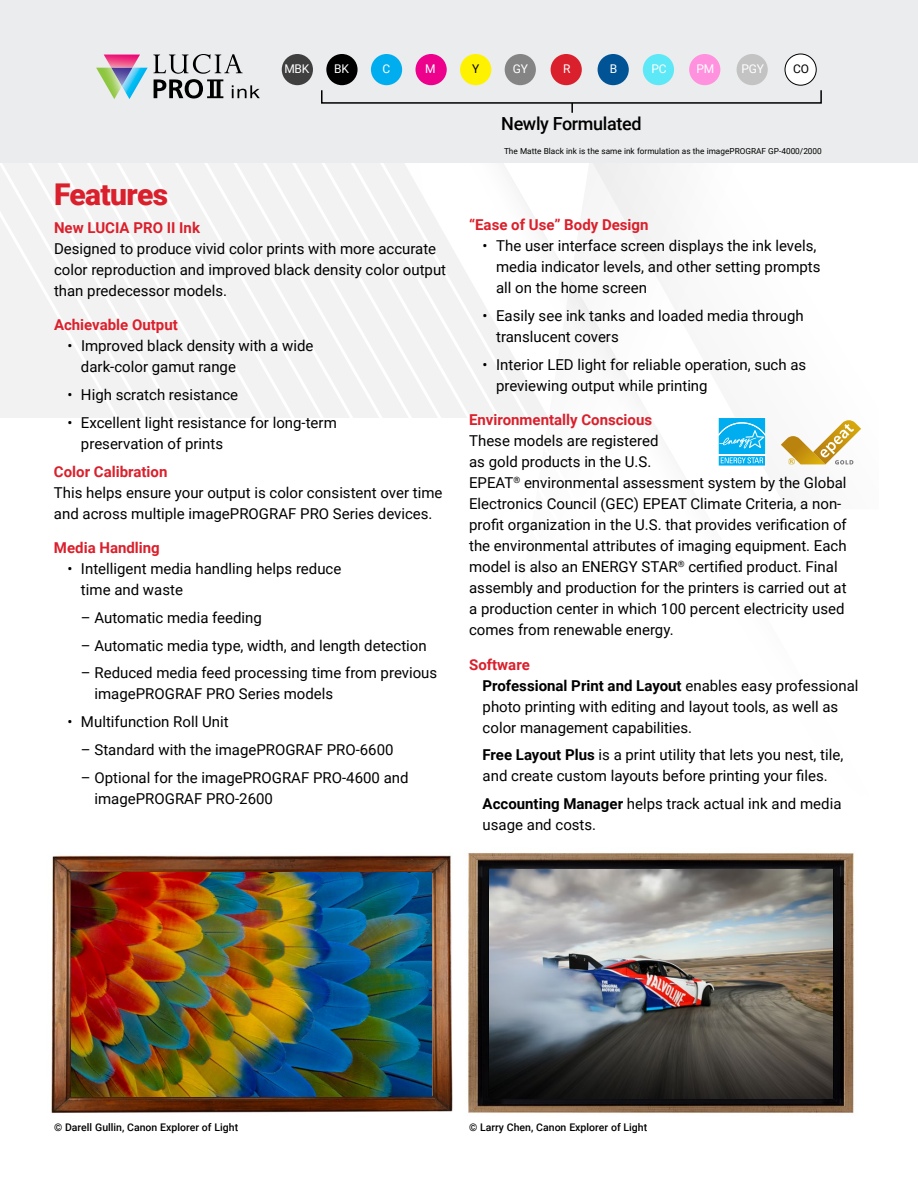
<style>
.page{position:relative;width:918px;height:1188px;background:#fff}
.page>*{position:absolute;margin:0;border:0;box-sizing:border-box;transform-origin:0 0}
.t1{font:900 30px "Roboto";letter-spacing:-.02em;color:#da202c}
.t2{font:500 18px "Roboto";letter-spacing:-.02em;color:#000}
.t3{font:15px/21px "Roboto";color:#000}
.t4{font:700 15px "Roboto";color:#da202c}
.t5{font:12px "Roboto";letter-spacing:-.02em;color:#fff}
.t6{font:12px "Roboto";color:#000}
.t7{font:500 10.5px "Roboto";color:#000}
.t8{font:8.25px "Roboto";color:#000}
.s1{font-weight:700;color:#da202c}
.s2{font-weight:700}
</style>
<div class="page">
<svg style="left:638px;top:163px;width:22px;height:238px"></svg>
<svg style="left:483px;top:164px;width:22px;height:254px"></svg>
<svg style="left:461px;top:265px;width:22px;height:153px;fill:#f2f2f2"></svg>
<svg style="left:439px;top:226px;width:22px;height:192px;fill:#f2f2f2"></svg>
<svg style="left:417px;top:187px;width:22px;height:231px;fill:#f2f2f2"></svg>
<svg style="left:395px;top:163px;width:22px;height:255px;fill:#f2f2f2"></svg>
<svg style="left:373px;top:163px;width:22px;height:255px;fill:#f2f2f2"></svg>
<svg style="left:351px;top:163px;width:22px;height:255px;fill:#f2f2f2"></svg>
<svg style="left:0;top:163px;width:351px;height:255px;fill:#f2f2f2"></svg>
<div style="left:0;top:0;width:918px;height:163px;background:#ebeced"></div>
<svg style="left:96px;top:54px;width:164px;height:45px"></svg>
<div style="left:282px;top:54px;width:31px;height:31px;background:#3f3f3f;border-radius:50%"></div>
<div style="left:326px;top:54px;width:32px;height:31px;background:#000;border-radius:50%"></div>
<div style="left:371px;top:54px;width:31px;height:31px;background:#00aeef;border-radius:50%"></div>
<div style="left:416px;top:54px;width:31px;height:31px;background:#ec008c;border-radius:50%"></div>
<div style="left:460px;top:54px;width:31px;height:31px;background:#fff200;border-radius:50%"></div>
<div style="left:505px;top:54px;width:31px;height:31px;background:#848484;border-radius:50%"></div>
<div style="left:551px;top:54px;width:31px;height:31px;background:#da202c;border-radius:50%"></div>
<div style="left:598px;top:54px;width:31px;height:31px;background:#005496;border-radius:50%"></div>
<div style="left:643px;top:54px;width:31px;height:31px;background:#5ce8f7;border-radius:50%"></div>
<div style="left:689px;top:54px;width:31px;height:31px;background:#ff91de;border-radius:50%"></div>
<div style="left:737px;top:54px;width:31px;height:31px;background:#c3c3c3;border-radius:50%"></div>
<div style="left:785px;top:54px;width:31px;height:31px;background:#fff;border-radius:50%"></div>
<div style="left:785px;top:54px;width:31px;height:31px;border:1px solid #000;border-radius:50%"></div>
<div style="left:321px;top:89px;width:501px;height:15px;border:2px solid #000"></div>
<svg style="left:571px;top:103px;width:2px;height:10px"></svg>
<svg style="left:781px;top:420px;width:80px;height:45px"></svg>
<svg style="left:718px;top:418px;width:48px;height:48px;background:#38bff2"></svg>
<img style="left:51px;top:855px;width:402px;height:258px">
<img style="left:72px;top:873px;width:360px;height:223px">
<img style="left:467px;top:853px;width:388px;height:261px">
<img style="left:490px;top:869px;width:343px;height:229px">
<p class="t5" style="left:284px;top:61px;width:26px">MBK</p>
<p class="t5" style="left:334px;top:61px;width:16px">BK</p>
<p class="t5" style="left:382px;top:61px;width:9px">C</p>
<p class="t5" style="left:425px;top:61px;width:12px">M</p>
<p class="t6" style="left:472px;top:61px;width:9px">Y</p>
<p class="t5" style="left:513px;top:61px;width:17px">GY</p>
<p class="t5" style="left:563px;top:61px;width:9px">R</p>
<p class="t5" style="left:610px;top:61px;width:9px">B</p>
<p class="t5" style="left:651px;top:61px;width:17px">PC</p>
<p class="t5" style="left:696px;top:61px;width:19px">PM</p>
<p class="t5" style="left:741px;top:61px;width:24px">PGY</p>
<p class="t6" style="left:793px;top:61px;width:17px">CO</p>
<p class="t2" style="left:501px;top:111px;width:142px">Newly Formulated</p>
<h1 class="t1" style="left:54px;top:173px;width:116px">Features</h1>
<p class="t4" style="left:54px;top:217px;width:148px">New LUCIA PRO II Ink</p>
<p class="t3" style="left:54px;top:237px;width:394px">Designed to produce vivid color prints with more accurate color reproduction and improved black density color output than predecessor models.</p>
<p class="t4" style="left:54px;top:314px;width:125px">Achievable Output</p>
<p class="t3" style="left:81px;top:335px;width:234px;text-indent:-13px">• Improved black density with a wide dark-color gamut range</p>
<p class="t3" style="left:67px;top:384px;width:172px">• High scratch resistance</p>
<p class="t3" style="left:81px;top:411px;width:257px;text-indent:-14px">• Excellent light resistance for long-term preservation of prints</p>
<p class="t4" style="left:54px;top:461px;width:115px">Color Calibration</p>
<p class="t3" style="left:54px;top:481px;width:390px">This helps ensure your output is color consistent over time and across multiple imagePROGRAF PRO Series devices.</p>
<p class="t4" style="left:54px;top:537px;width:107px">Media Handling</p>
<p class="t3" style="left:81px;top:558px;width:262px;text-indent:-14px">• Intelligent media handling helps reduce time and waste</p>
<p class="t3" style="left:81px;top:606px;width:182px">– Automatic media feeding</p>
<p class="t3" style="left:81px;top:634px;width:347px">– Automatic media type, width, and length detection</p>
<p class="t3" style="left:94px;top:662px;width:344px;text-indent:-14px">– Reduced media feed processing time from previous imagePROGRAF PRO Series models</p>
<p class="t3" style="left:67px;top:711px;width:163px">• Multifunction Roll Unit</p>
<p class="t3" style="left:81px;top:738px;width:314px">– Standard with the imagePROGRAF PRO-6600</p>
<p class="t3" style="left:94px;top:766px;width:316px;text-indent:-14px">– Optional for the imagePROGRAF PRO-4600 and imagePROGRAF PRO-2600</p>
<p class="t8" style="left:504px;top:145px;width:319px">The Matte Black ink is the same ink formulation as the imagePROGRAF GP-4000/2000</p>
<p class="t4" style="left:469px;top:214px;width:181px">“Ease of Use” Body Design</p>
<p class="t3" style="left:496px;top:235px;width:326px;text-indent:-13px">• The user interface screen displays the ink levels, media indicator levels, and other setting prompts all on the home screen</p>
<p class="t3" style="left:496px;top:305px;width:309px;text-indent:-14px">• Easily see ink tanks and loaded media through translucent covers</p>
<p class="t3" style="left:496px;top:353px;width:312px;text-indent:-14px">• Interior LED light for reliable operation, such as previewing output while printing</p>
<p class="t4" style="left:469px;top:409px;width:185px">Environmentally Conscious</p>
<p class="t3" style="left:469px;top:430px;width:379px">These models are registered<br>as gold products in the U.S.<br>EPEAT<sup>®</sup> environmental assessment system by the Global Electronics Council (GEC) EPEAT Climate Criteria, a non&shy;profit organization in the U.S. that provides verification of the environmental attributes of imaging equipment. Each model is also an ENERGY STAR<sup>®</sup> certified product. Final assembly and production for the printers is carried out at a production center in which 100 percent electricity used comes from renewable energy.</p>
<p class="t3" style="left:483px;top:653px;width:377px;text-indent:-14px"><span class="s1">Software<br></span><span class="s2">Professional Print and Layout</span> enables easy professional photo printing with editing and layout tools, as well as color management capabilities.</p>
<p class="t3" style="left:483px;top:744px;width:362px"><span class="s2">Free Layout Plus</span> is a print utility that lets you nest, tile, and create custom layouts before printing your files.</p>
<p class="t3" style="left:483px;top:793px;width:360px"><span class="s2">Accounting Manager</span> helps track actual ink and media usage and costs.</p>
<p class="t7" style="left:54px;top:1120px;width:186px">© Darell Gullin, Canon Explorer of Light</p>
<p class="t7" style="left:469px;top:1120px;width:180px">© Larry Chen, Canon Explorer of Light</p>
</div>
